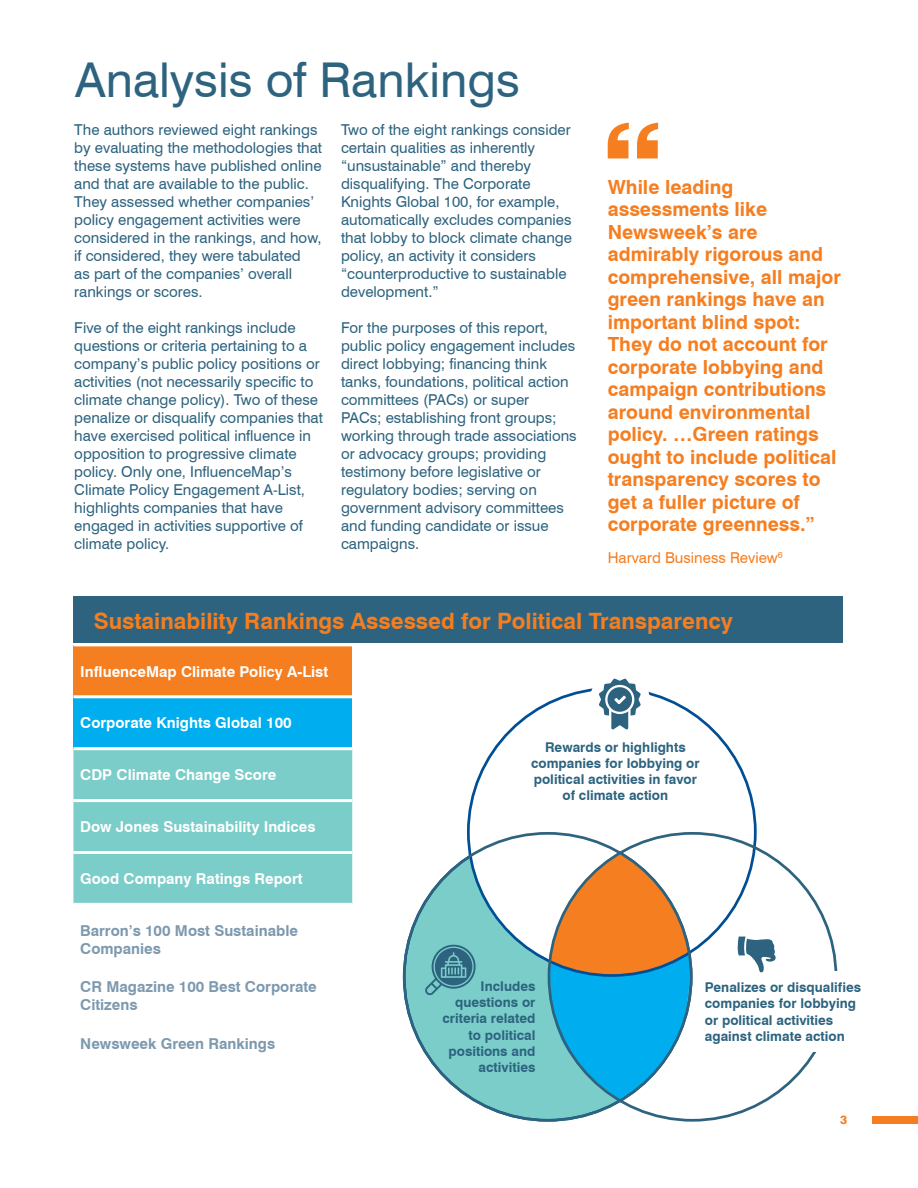
<style>
.page{position:relative;width:918px;height:1188px;background:#fff}
.page>*{position:absolute;margin:0;border:0;box-sizing:border-box;transform-origin:0 0}
.t1{font:48px "Swiss 721 BT";color:#2d637f}
.t2{font:700 22.5px "Swiss 721 BT";color:#f57e20}
.t3{font:700 19.5px/22.5px "Swiss 721 BT";color:#f57e20}
.t4{font:15px/18px "Swiss 721 BT";color:#2d637f}
.t5{font:700 15px "Swiss 721 BT";color:#fff}
.t6{font:700 15px/18px "Swiss 721 BT";color:#7d99af}
.t7{font:15px "Swiss 721 BT";color:#f57e20}
.t8{font:700 13.5px/16.2px "Swiss 721 BT";color:#2d637f;text-align:center}
.t9{font:800 12px "Swiss 721 BT";color:#f57e20}
</style>
<div class="page">
<div style="left:873px;top:1116px;width:45px;height:7px;background:#f57e20"></div>
<div style="left:404px;top:833px;width:287px;height:287px;background:#7acdc8;border-radius:50%"></div>
<svg style="left:608px;top:123px;width:50px;height:35px"></svg>
<svg style="left:737px;top:937px;width:39px;height:35px"></svg>
<div style="left:73px;top:645px;width:279px;height:52px;background:#f57e20"></div>
<div style="left:73px;top:697px;width:279px;height:52px;background:#00aeef"></div>
<div style="left:73px;top:750px;width:279px;height:153px;background:#7acdc8"></div>
<hr style="left:73px;top:643px;width:279px;height:3px;background:#fff">
<hr style="left:73px;top:695px;width:279px;height:3px;background:#fff">
<hr style="left:73px;top:747px;width:279px;height:3px;background:#fff">
<hr style="left:73px;top:799px;width:279px;height:3px;background:#fff">
<hr style="left:73px;top:851px;width:279px;height:3px;background:#fff">
<div style="left:73px;top:597px;width:770px;height:46px;background:#2d637f"></div>
<svg style="left:422px;top:818px;width:272px;height:282px"></svg>
<svg style="left:599px;top:679px;width:42px;height:51px"></svg>
<h1 class="t1" style="left:75px;top:51px;width:446px">Analysis of Rankings</h1>
<p class="t4" style="left:74px;top:121px;width:249px">The authors reviewed eight rankings by evaluating the methodologies that these systems have published online and that are available to the public.<br>They assessed whether companies’ policy engagement activities were considered in the rankings, and how, if considered, they were tabulated<br>as part of the companies’ overall rankings or scores.</p>
<p class="t4" style="left:74px;top:319px;width:250px">Five of the eight rankings include questions or criteria pertaining to a company’s public policy positions or activities (not necessarily specific to climate change policy). Two of these penalize or disqualify companies that have exercised political influence in opposition to progressive climate policy. Only one, InfluenceMap’s Climate Policy Engagement A-List, highlights companies that have engaged in activities supportive of climate policy.</p>
<p class="t4" style="left:341px;top:121px;width:233px">Two of the eight rankings consider certain qualities as inherently “unsustainable” and thereby disqualifying. The Corporate<br>Knights Global 100, for example, automatically excludes companies that lobby to block climate change policy, an activity it considers “counterproductive to sustainable development.”</p>
<p class="t4" style="left:341px;top:319px;width:237px">For the purposes of this report, public policy engagement includes direct lobbying; financing think tanks, foundations, political action committees (PACs) or super<br>PACs; establishing front groups; working through trade associations or advocacy groups; providing testimony before legislative or regulatory bodies; serving on government advisory committees and funding candidate or issue campaigns.</p>
<p class="t3" style="left:608px;top:176px;width:235px">While leading assessments like<br>Newsweek’s are admirably rigorous and comprehensive, all major green rankings have an important blind spot:<br>They do not account for corporate lobbying and campaign contributions around environmental policy. …Green ratings ought to include political transparency scores to get a fuller picture of corporate greenness.”</p>
<p class="t7" style="left:608px;top:548px;width:176px">Harvard Business Review<sup>6</sup></p>
<h2 class="t2" style="left:94px;top:607px;width:641px">Sustainability Rankings Assessed for Political Transparency</h2>
<p class="t5" style="left:80px;top:662px;width:250px">InfluenceMap Climate Policy A-List</p>
<p class="t5" style="left:80px;top:714px;width:213px">Corporate Knights Global 100</p>
<p class="t5" style="left:80px;top:766px;width:198px">CDP Climate Change Score</p>
<p class="t5" style="left:80px;top:818px;width:237px">Dow Jones Sustainability Indices</p>
<p class="t5" style="left:80px;top:870px;width:224px">Good Company Ratings Report</p>
<p class="t6" style="left:80px;top:922px;width:219px">Barron’s 100 Most Sustainable<br>Companies</p>
<p class="t6" style="left:80px;top:978px;width:238px">CR Magazine 100 Best Corporate<br>Citizens</p>
<p class="t6" style="left:80px;top:1034px;width:196px">Newsweek Green Rankings</p>
<p class="t8" style="left:531px;top:739px;width:170px">Rewards or highlights companies for lobbying or political activities in favor of climate action</p>
<p class="t8" style="left:442px;top:978px;width:95px;text-align:right">Includes questions or criteria related to political positions and activities</p>
<p class="t8" style="left:705px;top:979px;width:158px;text-align:left">Penalizes or disqualifies companies for lobbying or political activities against climate action</p>
<p class="t9" style="left:840px;top:1112px;width:9px">3</p>
</div>
